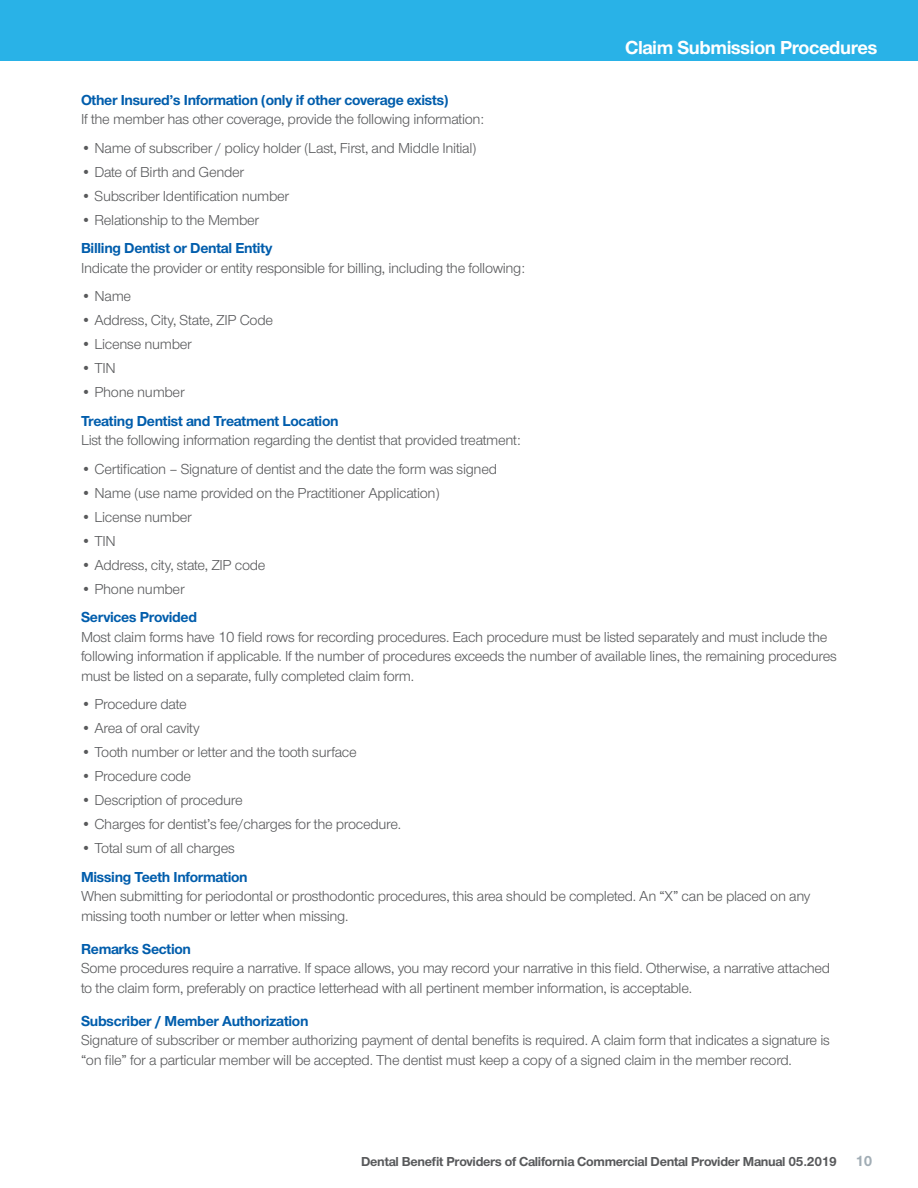
<style>
.page{position:relative;width:918px;height:1188px;background:#fff}
.page>*{position:absolute;margin:0;border:0;box-sizing:border-box;transform-origin:0 0}
.t1{font:700 19.5px "UHC Sans";letter-spacing:-.02em;color:#fff}
.t2{font:15px/19.5px "UHC Sans";letter-spacing:-.02em;color:#58595b}
.t3{font:700 15px "UHC Sans";letter-spacing:-.02em;color:#005dac}
.t4{font:700 13.5px "UHC Sans";letter-spacing:-.02em;color:#58595b}
.s1{font-size:15px;color:#a1adb5}
</style>
<div class="page">
<div style="left:0;top:0;width:918px;height:61px;background:#29b2e7"></div>
<h1 class="t1" style="left:625px;top:34px;width:254px">Claim Submission Procedures</h1>
<p class="t3" style="left:81px;top:89px;width:369px">Other Insured’s Information (only if other coverage exists)</p>
<p class="t2" style="left:81px;top:109px;width:404px">If the member has other coverage, provide the following information:</p>
<p class="t2" style="left:81px;top:137px;width:397px">• Name of subscriber / policy holder (Last, First, and Middle Initial)</p>
<p class="t2" style="left:81px;top:161px;width:165px">• Date of Birth and Gender</p>
<p class="t2" style="left:81px;top:185px;width:210px">• Subscriber Identification number</p>
<p class="t2" style="left:81px;top:209px;width:180px">• Relationship to the Member</p>
<p class="t3" style="left:81px;top:238px;width:193px">Billing Dentist or Dental Entity</p>
<p class="t2" style="left:81px;top:257px;width:446px">Indicate the provider or entity responsible for billing, including the following:</p>
<p class="t2" style="left:81px;top:286px;width:52px">• Name</p>
<p class="t2" style="left:81px;top:310px;width:194px">• Address, City, State, ZIP Code</p>
<p class="t2" style="left:81px;top:334px;width:112px">• License number</p>
<p class="t2" style="left:81px;top:358px;width:36px">• TIN</p>
<p class="t2" style="left:81px;top:382px;width:105px">• Phone number</p>
<p class="t3" style="left:81px;top:410px;width:259px">Treating Dentist and Treatment Location</p>
<p class="t2" style="left:81px;top:430px;width:441px">List the following information regarding the dentist that provided treatment:</p>
<p class="t2" style="left:81px;top:458px;width:418px">• Certification – Signature of dentist and the date the form was signed</p>
<p class="t2" style="left:81px;top:482px;width:360px">• Name (use name provided on the Practitioner Application)</p>
<p class="t2" style="left:81px;top:506px;width:112px">• License number</p>
<p class="t2" style="left:81px;top:530px;width:36px">• TIN</p>
<p class="t2" style="left:81px;top:554px;width:186px">• Address, city, state, ZIP code</p>
<p class="t2" style="left:81px;top:578px;width:105px">• Phone number</p>
<p class="t3" style="left:81px;top:607px;width:118px">Services Provided</p>
<p class="t2" style="left:81px;top:626px;width:758px">Most claim forms have 10 field rows for recording procedures. Each procedure must be listed separately and must include the following information if applicable. If the number of procedures exceeds the number of available lines, the remaining procedures must be listed on a separate, fully completed claim form.</p>
<p class="t2" style="left:81px;top:694px;width:107px">• Procedure date</p>
<p class="t2" style="left:81px;top:718px;width:120px">• Area of oral cavity</p>
<p class="t2" style="left:81px;top:742px;width:277px">• Tooth number or letter and the tooth surface</p>
<p class="t2" style="left:81px;top:766px;width:112px">• Procedure code</p>
<p class="t2" style="left:81px;top:790px;width:163px">• Description of procedure</p>
<p class="t2" style="left:81px;top:814px;width:322px">• Charges for dentist’s fee/charges for the procedure.</p>
<p class="t2" style="left:81px;top:838px;width:155px">• Total sum of all charges</p>
<p class="t3" style="left:81px;top:866px;width:168px">Missing Teeth Information</p>
<p class="t2" style="left:81px;top:886px;width:731px">When submitting for periodontal or prosthodontic procedures, this area should be completed. An “X” can be placed on any missing tooth number or letter when missing.</p>
<p class="t3" style="left:81px;top:938px;width:112px">Remarks Section</p>
<p class="t2" style="left:81px;top:958px;width:751px">Some procedures require a narrative. If space allows, you may record your narrative in this field. Otherwise, a narrative attached to the claim form, preferably on practice letterhead with all pertinent member information, is acceptable.</p>
<p class="t3" style="left:81px;top:1010px;width:229px">Subscriber / Member Authorization</p>
<p class="t2" style="left:81px;top:1030px;width:750px">Signature of subscriber or member authorizing payment of dental benefits is required. A claim form that indicates a signature is “on file” for a particular member will be accepted. The dentist must keep a copy of a signed claim in the member record.</p>
<p class="t4" style="left:361px;top:1152px;width:513px">Dental Benefit Providers of California Commercial Dental Provider Manual 05.2019 <span class="s1">10</span></p>
</div>
